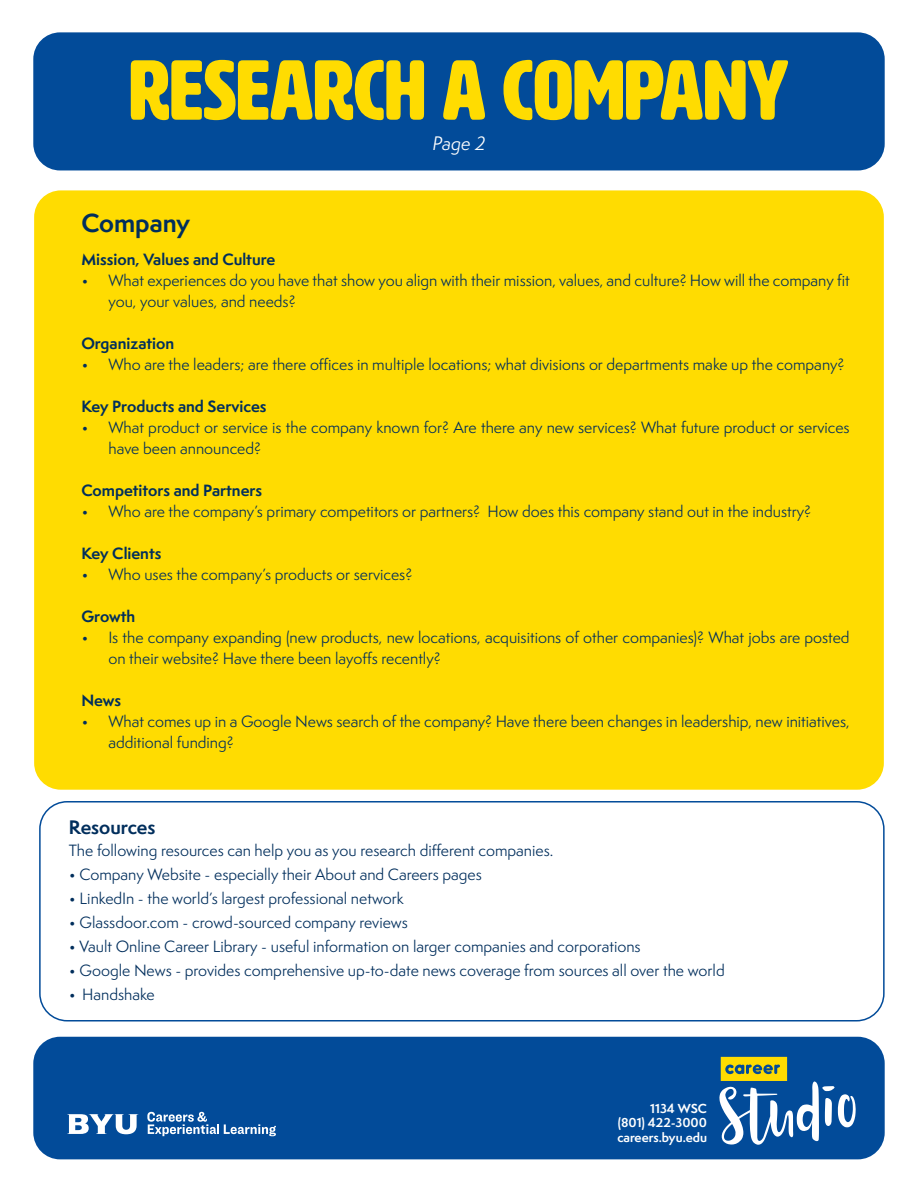
<style>
.page{position:relative;width:918px;height:1188px;background:#fff}
.page>*{position:absolute;margin:0;border:0;box-sizing:border-box;transform-origin:0 0}
.t1{font:83.7px "HWT Artz";color:#ffdc01}
.t2{font:700 24px "Semplicita Pro";color:#002e5c}
.t3{font:700 18px "Semplicita Pro";color:#002e5c}
.t4{font:italic 18px "Semplicita Pro";color:#fff}
.t5{font:15px/21px "Semplicita Pro";color:#002e5c}
.t6{font:700 15px "Semplicita Pro";color:#002e5c}
.t7{font:700 12px/14.4px "Semplicita Pro";color:#fff;text-align:justify}
</style>
<div class="page">
<div style="left:33px;top:32px;width:852px;height:138px;background:#024b99;border-radius:27px"></div>
<div style="left:33px;top:1037px;width:852px;height:122px;background:#024b99;border-radius:27px"></div>
<svg style="left:67px;top:1114px;width:71px;height:20px"></svg>
<svg style="left:147px;top:1112px;width:129px;height:24px"></svg>
<svg style="left:719px;top:1057px;width:137px;height:88px"></svg>
<div style="left:34px;top:190px;width:850px;height:600px;background:#ffdc01;border-radius:27px"></div>
<div style="left:39px;top:801px;width:846px;height:221px;border:2px solid #024b99;border-radius:27px"></div>
<h1 class="t1" style="left:129px;top:46px;width:661px">RESEARCH A COMPANY</h1>
<p class="t4" style="left:433px;top:131px;width:54px">Page 2</p>
<h2 class="t2" style="left:81px;top:205px;width:110px">Company</h2>
<p class="t6" style="left:81px;top:248px;width:195px">Mission, Values and Culture</p>
<p class="t5" style="left:108px;top:270px;width:743px;text-indent:-27px">• What experiences do you have that show you align with their mission, values, and culture? How will the company fit you, your values, and needs?</p>
<p class="t6" style="left:81px;top:332px;width:94px">Organization</p>
<p class="t5" style="left:81px;top:354px;width:765px">• Who are the leaders; are there offices in multiple locations; what divisions or departments make up the company?</p>
<p class="t6" style="left:81px;top:395px;width:187px">Key Products and Services</p>
<p class="t5" style="left:108px;top:417px;width:743px;text-indent:-27px">• What product or service is the company known for? Are there any new services? What future product or services have been announced?</p>
<p class="t6" style="left:81px;top:479px;width:182px">Competitors and Partners</p>
<p class="t5" style="left:81px;top:501px;width:731px">• Who are the company’s primary competitors or partners? How does this company stand out in the industry?</p>
<p class="t6" style="left:81px;top:542px;width:82px">Key Clients</p>
<p class="t5" style="left:81px;top:564px;width:333px">• Who uses the company’s products or services?</p>
<p class="t6" style="left:81px;top:605px;width:55px">Growth</p>
<p class="t5" style="left:108px;top:627px;width:743px;text-indent:-27px">• Is the company expanding (new products, new locations, acquisitions of other companies)? What jobs are posted on their website? Have there been layoffs recently?</p>
<p class="t6" style="left:81px;top:689px;width:41px">News</p>
<p class="t5" style="left:108px;top:711px;width:743px;text-indent:-27px">• What comes up in a Google News search of the company? Have there been changes in leadership, new initiatives, additional funding?</p>
<p class="t3" style="left:69px;top:813px;width:88px">Resources</p>
<p class="t5" style="left:69px;top:840px;width:486px">The following resources can help you as you research different companies.</p>
<p class="t5" style="left:69px;top:864px;width:415px">• Company Website - especially their About and Careers pages</p>
<p class="t5" style="left:69px;top:888px;width:337px">• LinkedIn - the world’s largest professional network</p>
<p class="t5" style="left:69px;top:912px;width:341px">• Glassdoor.com - crowd-sourced company reviews</p>
<p class="t5" style="left:69px;top:936px;width:573px">• Vault Online Career Library - useful information on larger companies and corporations</p>
<p class="t5" style="left:69px;top:960px;width:657px">• Google News - provides comprehensive up-to-date news coverage from sources all over the world</p>
<p class="t5" style="left:69px;top:984px;width:87px">• Handshake</p>
<p class="t7" style="left:617px;top:1101px;width:91px;text-indent:33px">1134 WSC (801) 422-3000 careers.byu.edu</p>
</div>
